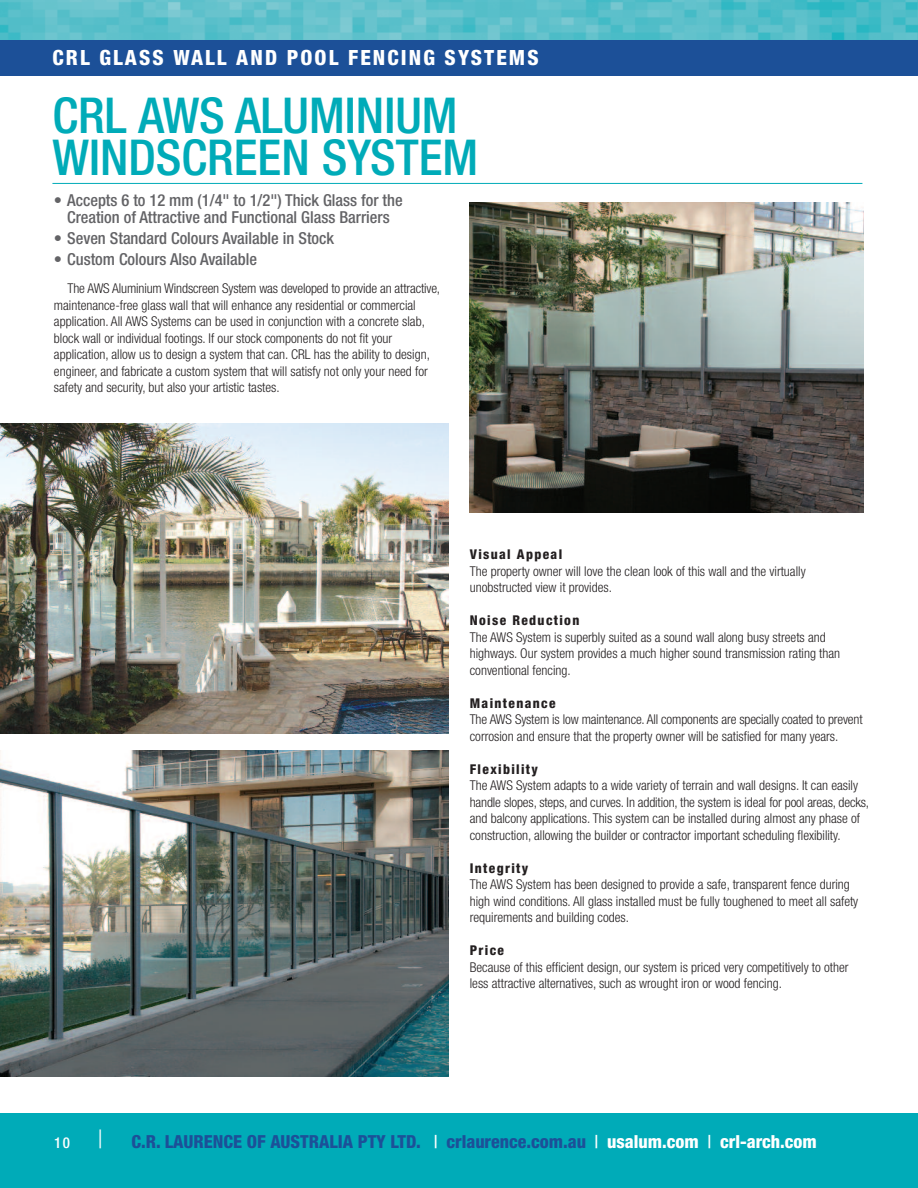
<style>
.page{position:relative;width:918px;height:1188px;background:#fff}
.page>*{position:absolute;margin:0;border:0;box-sizing:border-box;transform-origin:0 0}
.t1{font:500 condensed 49.5px/42px "Helvetica Neue";color:#00abb8}
.t2{font:800 condensed 21px "Helvetica Neue";letter-spacing:.1em;color:#fff}
.t3{font:800 condensed 18px "Helvetica Neue";color:#1c5098}
.t4{font:500 condensed 16.5px/16.5px "Helvetica Neue";color:#636366;text-align:center}
.t5{font:300 condensed 13.5px/16.5px "Helvetica Neue";color:#231f20}
.t6{font:800 condensed 13.5px "Helvetica Neue";letter-spacing:.1em;color:#231f20}
.s1{font-weight:500;font-size:15px;color:#fff}
.s2{font-weight:300;font-size:25.5px;color:#fff}
.s3{font-weight:500;color:#fff}
.s4{color:#fff}
</style>
<div class="page">
<img style="left:0;top:0;width:918px;height:40px">
<div style="left:0;top:40px;width:918px;height:36px;background:#1c5098"></div>
<div style="left:0;top:1113px;width:918px;height:75px;background:#00abb8"></div>
<hr style="left:52px;top:183px;width:810px;height:1px;background:#00abb8">
<img style="left:0;top:750px;width:448px;height:327px">
<img style="left:470px;top:202px;width:394px;height:311px">
<img style="left:0;top:424px;width:448px;height:310px">
<h2 class="t2" style="left:53px;top:50px;width:488px">CRL GLASS WALL AND POOL FENCING SYSTEMS</h2>
<h1 class="t1" style="left:52px;top:98px;width:427px">CRL AWS ALUMINIUM<br>WINDSCREEN SYSTEM</h1>
<p class="t4" style="left:54px;top:193px;width:351px">• Accepts 6 to 12 mm (1/4" to 1/2") Thick Glass for the<br>Creation of Attractive and Functional Glass Barriers</p>
<p class="t4" style="left:54px;top:231px;width:282px">• Seven Standard Colours Available in Stock</p>
<p class="t4" style="left:54px;top:253px;width:205px">• Custom Colours Also Available</p>
<p class="t5" style="left:54px;top:281px;width:388px;text-indent:14px">The AWS Aluminium Windscreen System was developed to provide an attractive, maintenance-free glass wall that will enhance any residential or commercial application. All AWS Systems can be used in conjunction with a concrete slab, block wall or individual footings. If our stock components do not fit your application, allow us to design a system that can. CRL has the ability to design, engineer, and fabricate a custom system that will satisfy not only your need for safety and security, but also your artistic tastes.</p>
<p class="t6" style="left:470px;top:549px;width:94px">Visual Appeal</p>
<p class="t5" style="left:470px;top:564px;width:337px">The property owner will love the clean look of this wall and the virtually unobstructed view it provides.</p>
<p class="t6" style="left:470px;top:615px;width:111px">Noise Reduction</p>
<p class="t5" style="left:470px;top:630px;width:372px">The AWS System is superbly suited as a sound wall along busy streets and highways. Our system provides a much higher sound transmission rating than conventional fencing.</p>
<p class="t6" style="left:470px;top:698px;width:87px">Maintenance</p>
<p class="t5" style="left:470px;top:712px;width:394px">The AWS System is low maintenance. All components are specially coated to prevent corrosion and ensure that the property owner will be satisfied for many years.</p>
<p class="t6" style="left:470px;top:764px;width:70px">Flexibility</p>
<p class="t5" style="left:470px;top:778px;width:401px">The AWS System adapts to a wide variety of terrain and wall designs. It can easily handle slopes, steps, and curves. In addition, the system is ideal for pool areas, decks, and balcony applications. This system can be installed during almost any phase of construction, allowing the builder or contractor important scheduling flexibility.</p>
<p class="t6" style="left:470px;top:863px;width:60px">Integrity</p>
<p class="t5" style="left:470px;top:877px;width:390px">The AWS System has been designed to provide a safe, transparent fence during high wind conditions. All glass installed must be fully toughened to meet all safety requirements and building codes.</p>
<p class="t6" style="left:470px;top:945px;width:36px">Price</p>
<p class="t5" style="left:470px;top:960px;width:380px">Because of this efficient design, our system is priced very competitively to other less attractive alternatives, such as wrought iron or wood fencing.</p>
<h3 class="t3" style="left:54px;top:1135px;width:764px"><span class="s1">10</span> <span class="s2">|</span> C.R. LAURENCE OF AUSTRALIA PTY LTD. <span class="s3">|</span> crlaurence.com.au <span class="s3">|</span> <span class="s4">usalum.com</span> <span class="s3">|</span> <span class="s4">crl-arch.com</span></h3>
</div>
